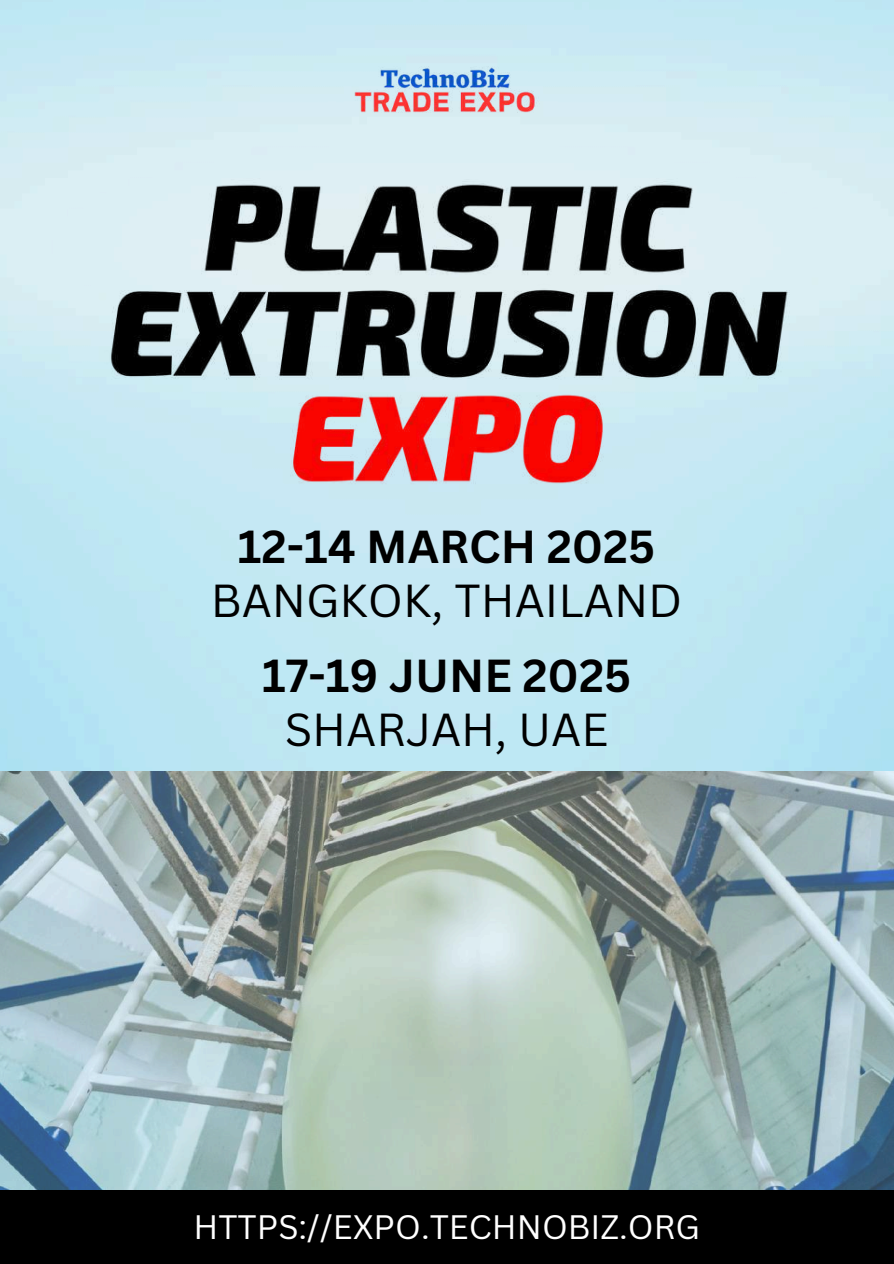
<style>
.page{position:relative;width:894px;height:1264px;background:#fff}
.page>*{position:absolute;margin:0;border:0;box-sizing:border-box;transform-origin:0 0}
.t1{font:700 45px "Canva Sans";color:#000}
.t2{font:45px "Canva Sans";color:#000}
.t3{font:33px "Canva Sans";color:#fff}
</style>
<div class="page">
<img style="left:89px;top:167px;width:715px;height:332px">
<img style="left:0;top:771px;width:893px;height:419px">
<div style="left:0;top:1190px;width:893px;height:73px;background:#000"></div>
<img style="left:349px;top:57px;width:191px;height:64px">
<p class="t1" style="left:238px;top:515px;width:419px">12-14 MARCH 2025</p>
<p class="t2" style="left:211px;top:569px;width:473px">BANGKOK, THAILAND</p>
<p class="t1" style="left:262px;top:643px;width:370px">17-19 JUNE 2025</p>
<p class="t2" style="left:284px;top:697px;width:325px">SHARJAH, UAE</p>
<p class="t3" style="left:193px;top:1203px;width:508px">HTTPS://EXPO.TECHNOBIZ.ORG</p>
</div>
